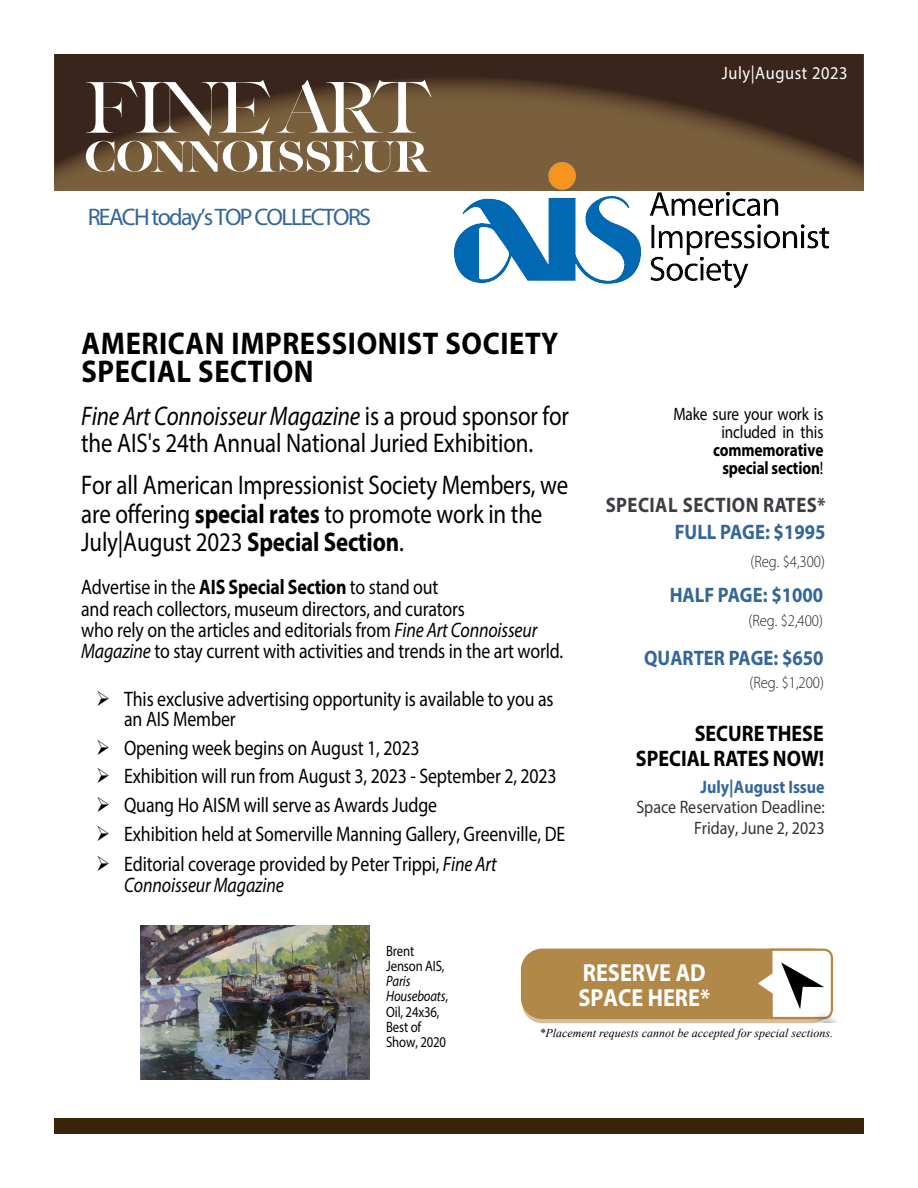
<style>
.page{position:relative;width:918px;height:1188px;background:#fff}
.page>*{position:absolute;margin:0;border:0;box-sizing:border-box;transform-origin:0 0}
.t1{font:700 31.5px/27.8px "Myriad Pro";letter-spacing:.02em;color:#000;scale:.91 1}
.t2{font:27px/28.5px "Myriad Pro";letter-spacing:-.005em;color:#000;scale:.85 1}
.t3{font:700 24.75px/24.8px "Myriad Pro";color:#fff;scale:.9 1}
.t4{font:24px "Myriad Pro";letter-spacing:-.07em;color:#369}
.t5{font:700 22.5px/25.5px "Myriad Pro";color:#000;text-align:right;scale:.89 1}
.t6{font:21px/21.3px "Myriad Pro";letter-spacing:-.01em;color:#000;scale:.85 1}
.t7{font:700 21px "Myriad Pro";color:#369;scale:.89 1}
.t8{font:700 21px "Myriad Pro";letter-spacing:.025em;color:#403c42;scale:.89 1}
.t9{font:18px/20.2px "Myriad Pro";color:#333;text-align:right;scale:.89 1}
.t10{font:18px/17.7px "Myriad Pro";letter-spacing:-.01em;color:#000;text-align:right;scale:.85 1}
.t11{font:700 18px/17.7px "Myriad Pro";letter-spacing:-.01em;color:#000;text-align:center;scale:.85 1}
.t12{font:700 18px "Myriad Pro";color:#369;scale:.89 1}
.t13{font:18px "Myriad Pro";letter-spacing:.035em;color:#fff;scale:.91 1}
.t14{font:300 16.5px "Myriad Pro";color:#231f20;scale:.89 1}
.t15{font:15px/15.3px "Myriad Pro";letter-spacing:-.01em;color:#000;scale:.85 1}
.t16{font:italic 12px "Times New Roman";color:#000}
.s1{font-style:italic}
.s2{font-weight:700}
.s3{font-weight:400}
</style>
<div class="page">
<svg style="left:54px;top:54px;width:810px;height:136px;background:#533c28"></svg>
<svg style="left:86px;top:80px;width:346px;height:96px"></svg>
<div style="left:522px;top:955px;width:310px;height:68px;background:#d5bf9c;border-radius:20px"></div>
<div style="left:522px;top:950px;width:310px;height:68px;background:#b18848;border-radius:20px"></div>
<div style="left:521px;top:949px;width:312px;height:70px;border:2px solid #b18848;border-radius:20px"></div>
<div style="left:780px;top:961px;width:57px;height:61px;background:#000;opacity:.4"></div>
<svg style="left:752px;top:948px;width:82px;height:72px"></svg>
<div style="left:54px;top:1119px;width:810px;height:15px;background:#382406"></div>
<img style="left:445px;top:156px;width:390px;height:133px">
<img style="left:141px;top:925px;width:228px;height:154px">
<p class="t13" style="left:722px;top:62px;width:140px">July|August 2023</p>
<p class="t4" style="left:88px;top:202px;width:285px">REACH today’s TOP COLLECTORS</p>
<h1 class="t1" style="left:81px;top:328px;width:526px">AMERICAN IMPRESSIONIST SOCIETY<br>SPECIAL SECTION</h1>
<p class="t2" style="left:81px;top:402px;width:576px;line-height:27px"><span class="s1">Fine Art Connoisseur Magazine</span> is a proud sponsor for the AIS's 24th Annual National Juried Exhibition.</p>
<p class="t2" style="left:81px;top:470px;width:575px">For all American Impressionist Society Members, we are offering <span class="s2">special rates</span> to promote work in the<br>July|August 2023 <span class="s2">Special Section</span>.</p>
<p class="t6" style="left:81px;top:576px;width:569px">Advertise in the <span class="s2">AIS Special Section</span> to stand out<br>and reach collectors, museum directors, and curators<br>who rely on the articles and editorials from <span class="s1">Fine Art Connoisseur Magazine</span> to stay current with activities and trends in the art world.</p>
<p class="t6" style="left:124px;top:689px;width:507px;line-height:20.1px;text-indent:-28px">➢ This exclusive advertising opportunity is available to you as an AIS Member</p>
<p class="t6" style="left:96px;top:737px;width:382px">➢ Opening week begins on August 1, 2023</p>
<p class="t6" style="left:96px;top:765px;width:543px">➢ Exhibition will run from August 3, 2023 - September 2, 2023</p>
<p class="t6" style="left:96px;top:794px;width:403px">➢ Quang Ho AISM will serve as Awards Judge</p>
<p class="t6" style="left:96px;top:823px;width:553px">➢ Exhibition held at Somerville Manning Gallery, Greenville, DE</p>
<p class="t6" style="left:124px;top:853px;width:440px;text-indent:-28px">➢ Editorial coverage provided by Peter Trippi, <span class="s1">Fine Art<br>Connoisseur Magazine</span></p>
<p class="t10" style="left:673px;top:405px;width:178px">Make sure your work is included in this</p>
<p class="t11" style="left:713px;top:441px;width:131px">commemorative special section<span class="s3">!</span></p>
<p class="t8" style="left:606px;top:491px;width:249px">SPECIAL SECTION RATES*</p>
<p class="t7" style="left:675px;top:519px;width:171px">FULL PAGE: $1995</p>
<p class="t14" style="left:750px;top:551px;width:85px">(Reg. $4,300)</p>
<p class="t7" style="left:670px;top:582px;width:174px">HALF PAGE: $1000</p>
<p class="t14" style="left:749px;top:610px;width:85px">(Reg. $2,400)</p>
<p class="t7" style="left:644px;top:644px;width:203px">QUARTER PAGE: $650</p>
<p class="t14" style="left:750px;top:673px;width:85px">(Reg. $1,200)</p>
<p class="t5" style="left:636px;top:720px;width:213px">SECURE THESE<br>SPECIAL RATES NOW!</p>
<p class="t12" style="left:701px;top:776px;width:141px">July|August Issue</p>
<p class="t9" style="left:636px;top:797px;width:213px">Space Reservation Deadline:<br>Friday, June 2, 2023</p>
<p class="t15" style="left:386px;top:943px;width:70px">Brent<br>Jenson AIS,</p>
<p class="t15" style="left:386px;top:973px;width:74px"><span class="s1">Paris<br>Houseboats</span>,<br>Oil, 24x36,<br>Best of<br>Show, 2020</p>
<p class="t3" style="left:578px;top:960px;width:148px">RESERVE AD<br>SPACE HERE*</p>
<p class="t16" style="left:540px;top:1025px;width:295px">*Placement requests cannot be accepted for special sections.</p>
</div>
